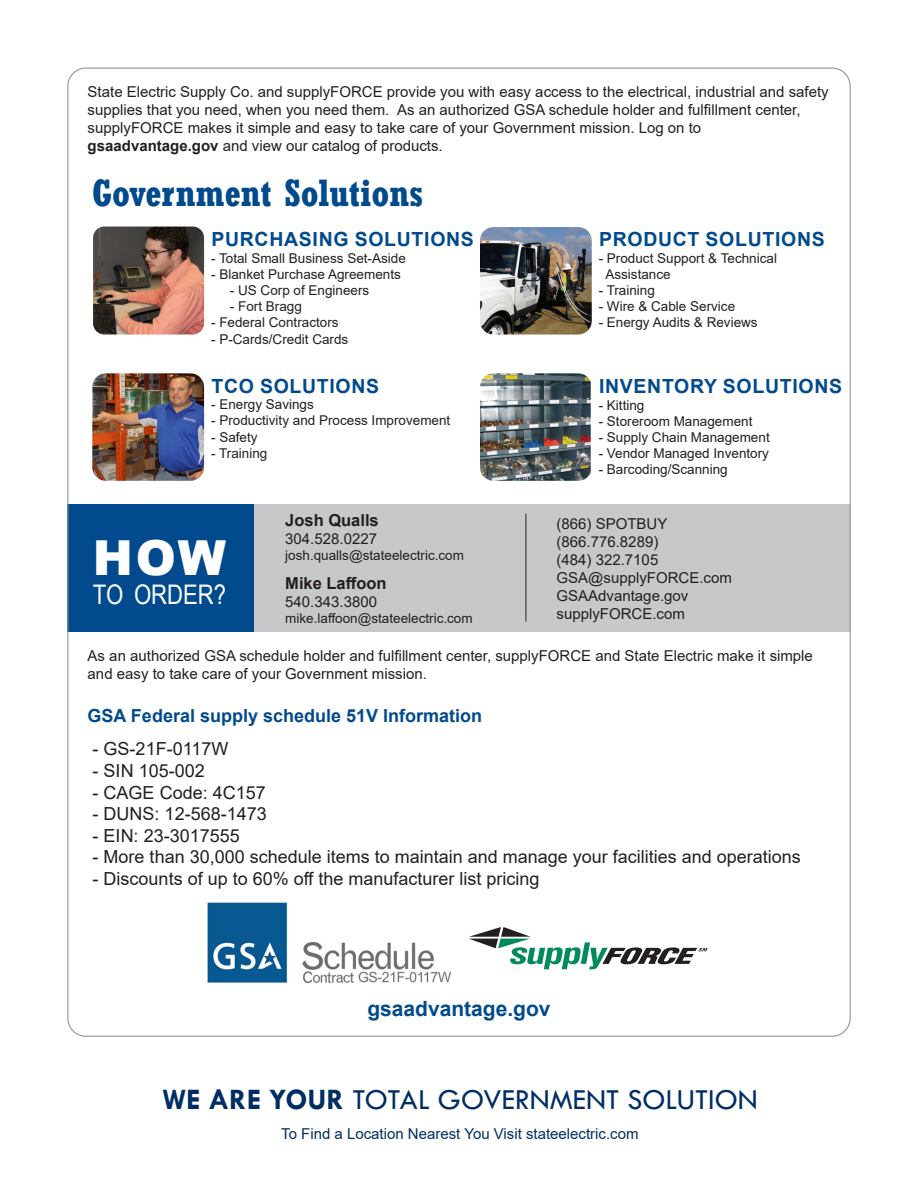
<style>
.page{position:relative;width:918px;height:1188px;background:#fff}
.page>*{position:absolute;margin:0;border:0;box-sizing:border-box;transform-origin:0 0}
.t1{font:900 48.3px "Arial";color:#fff}
.t2{font:700 condensed 37.5px "Rockwell";color:#004a8d}
.t3{font:30px "Tw Cen";color:#002e64}
.t4{font:27px "Arial Narrow";color:#fff}
.t5{font:700 21px "Arial";color:#004a8d}
.t6{font:700 19.5px "Arial";letter-spacing:.035em;color:#004a8d}
.t7{font:18px "Arial";color:#231f20}
.t8{font:700 18px "Arial";color:#004a8d}
.t9{font:700 16.5px "Arial";color:#231f20}
.t10{font:15px/18px "Arial";color:#231f20}
.t11{font:15px "Arial";color:#002e64}
.t12{font:13.5px "Arial";color:#231f20}
.s1{font-weight:700}
</style>
<div class="page">
<img style="left:480px;top:373px;width:111px;height:108px">
<div style="left:159px;top:504px;width:692px;height:127px;background:#c7c8ca"></div>
<div style="left:68px;top:504px;width:186px;height:127px;background:#004a8d"></div>
<img style="left:92px;top:373px;width:112px;height:108px">
<img style="left:480px;top:227px;width:112px;height:108px">
<img style="left:93px;top:227px;width:111px;height:108px">
<hr style="left:526px;top:514px;width:1px;height:108px;background:#231f20">
<svg style="left:469px;top:927px;width:239px;height:42px"></svg>
<img style="left:207px;top:902px;width:244px;height:81px">
<p class="t10" style="left:88px;top:83px;width:743px">State Electric Supply Co. and supplyFORCE provide you with easy access to the electrical, industrial and safety supplies that you need, when you need them. As an authorized GSA schedule holder and fulfillment center, supplyFORCE makes it simple and easy to take care of your Government mission. Log on to</p>
<p class="t10" style="left:88px;top:137px;width:357px"><span class="s1">gsaadvantage.gov</span> and view our catalog of products.</p>
<p class="t2" style="left:92px;top:171px;width:333px">Government Solutions</p>
<p class="t6" style="left:211px;top:226px;width:264px">PURCHASING SOLUTIONS</p>
<p class="t12" style="left:211px;top:248px;width:196px">- Total Small Business Set-Aside</p>
<p class="t12" style="left:211px;top:265px;width:191px">- Blanket Purchase Agreements</p>
<p class="t12" style="left:230px;top:281px;width:141px">- US Corp of Engineers</p>
<p class="t12" style="left:230px;top:297px;width:74px">- Fort Bragg</p>
<p class="t12" style="left:211px;top:313px;width:129px">- Federal Contractors</p>
<p class="t12" style="left:211px;top:329px;width:139px">- P-Cards/Credit Cards</p>
<p class="t6" style="left:211px;top:372px;width:169px">TCO SOLUTIONS</p>
<p class="t12" style="left:211px;top:395px;width:104px">- Energy Savings</p>
<p class="t12" style="left:211px;top:411px;width:241px">- Productivity and Process Improvement</p>
<p class="t12" style="left:211px;top:428px;width:48px">- Safety</p>
<p class="t12" style="left:211px;top:444px;width:58px">- Training</p>
<p class="t1" style="left:93px;top:523px;width:135px">HOW</p>
<p class="t4" style="left:93px;top:574px;width:135px">TO ORDER?</p>
<p class="t9" style="left:285px;top:508px;width:95px">Josh Qualls</p>
<p class="t10" style="left:285px;top:529px;width:93px">304.528.0227</p>
<p class="t12" style="left:285px;top:546px;width:180px">josh.qualls@stateelectric.com</p>
<p class="t9" style="left:285px;top:571px;width:103px">Mike Laffoon</p>
<p class="t10" style="left:285px;top:592px;width:93px">540.343.3800</p>
<p class="t12" style="left:285px;top:609px;width:189px">mike.laffoon@stateelectric.com</p>
<p class="t6" style="left:599px;top:226px;width:227px">PRODUCT SOLUTIONS</p>
<p class="t12" style="left:599px;top:248px;width:180px">- Product Support &amp; Technical</p>
<p class="t12" style="left:605px;top:265px;width:67px">Assistance</p>
<p class="t12" style="left:599px;top:281px;width:58px">- Training</p>
<p class="t12" style="left:599px;top:297px;width:138px">- Wire &amp; Cable Service</p>
<p class="t12" style="left:599px;top:313px;width:161px">- Energy Audits &amp; Reviews</p>
<p class="t6" style="left:599px;top:373px;width:245px">INVENTORY SOLUTIONS</p>
<p class="t12" style="left:599px;top:395px;width:47px">- Kitting</p>
<p class="t12" style="left:599px;top:412px;width:155px">- Storeroom Management</p>
<p class="t12" style="left:599px;top:428px;width:173px">- Supply Chain Management</p>
<p class="t12" style="left:599px;top:444px;width:172px">- Vendor Managed Inventory</p>
<p class="t12" style="left:599px;top:460px;width:131px">- Barcoding/Scanning</p>
<p class="t10" style="left:557px;top:515px;width:112px">(866) SPOTBUY</p>
<p class="t10" style="left:557px;top:533px;width:103px">(866.776.8289)</p>
<p class="t10" style="left:557px;top:551px;width:103px">(484) 322.7105</p>
<p class="t10" style="left:557px;top:569px;width:177px">GSA@supplyFORCE.com</p>
<p class="t10" style="left:557px;top:587px;width:133px">GSAAdvantage.gov</p>
<p class="t10" style="left:557px;top:605px;width:130px">supplyFORCE.com</p>
<p class="t10" style="left:88px;top:647px;width:727px">As an authorized GSA schedule holder and fulfillment center, supplyFORCE and State Electric make it simple and easy to take care of your Government mission.</p>
<p class="t8" style="left:88px;top:703px;width:396px">GSA Federal supply schedule 51V Information</p>
<p class="t7" style="left:93px;top:737px;width:137px">- GS-21F-0117W</p>
<p class="t7" style="left:93px;top:758px;width:114px">- SIN 105-002</p>
<p class="t7" style="left:93px;top:780px;width:175px">- CAGE Code: 4C157</p>
<p class="t7" style="left:93px;top:802px;width:176px">- DUNS: 12-568-1473</p>
<p class="t7" style="left:93px;top:823px;width:149px">- EIN: 23-3017555</p>
<p class="t7" style="left:93px;top:845px;width:710px">- More than 30,000 schedule items to maintain and manage your facilities and operations</p>
<p class="t7" style="left:93px;top:866px;width:448px">- Discounts of up to 60% off the manufacturer list pricing</p>
<p class="t5" style="left:367px;top:994px;width:185px">gsaadvantage.gov</p>
<p class="t3" style="left:162px;top:1081px;width:597px"><span class="s1">WE ARE YOUR</span> TOTAL GOVERNMENT SOLUTION</p>
<p class="t11" style="left:281px;top:1123px;width:359px">To Find a Location Nearest You Visit stateelectric.com</p>
</div>
